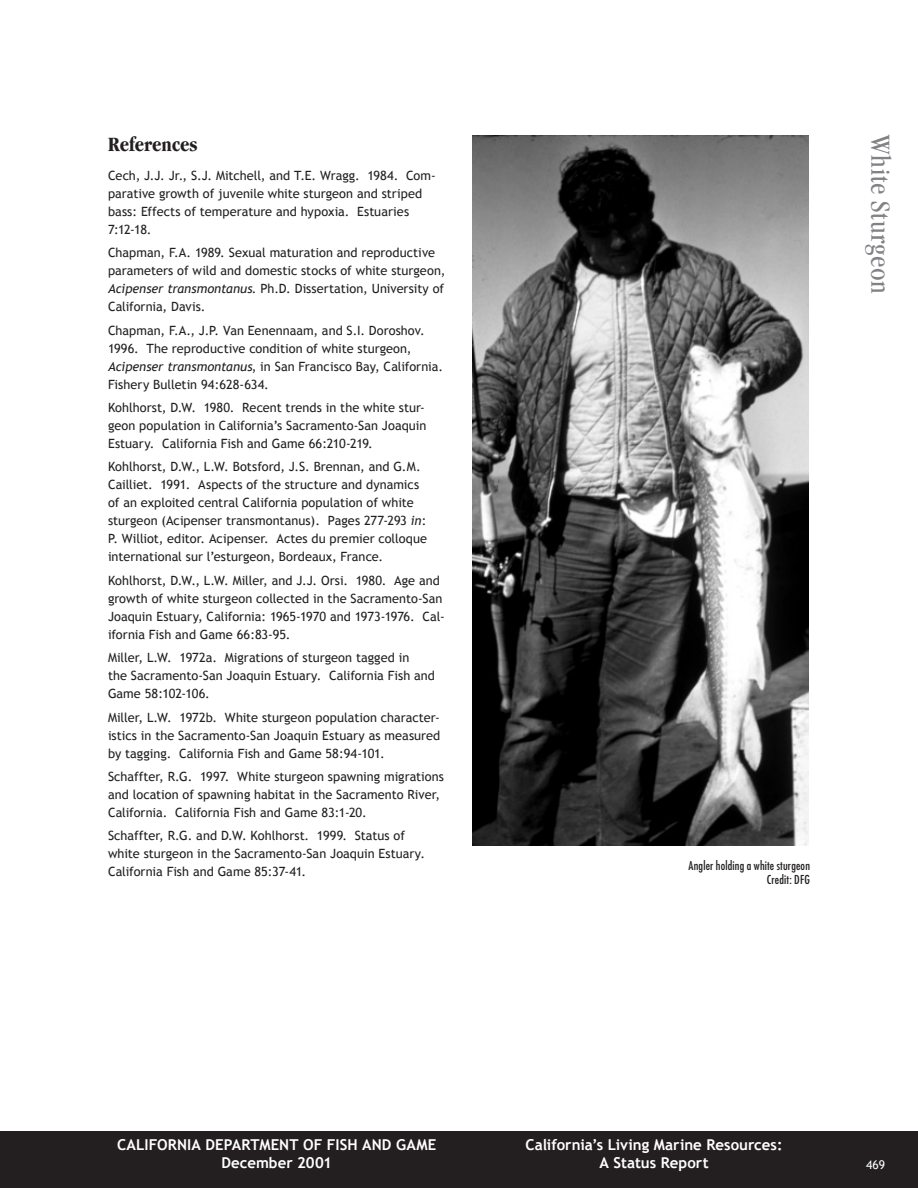
<style>
.page{position:relative;width:918px;height:1188px;background:#fff}
.page>*{position:absolute;margin:0;border:0;box-sizing:border-box;transform-origin:0 0}
.t1{font:condensed 28.5px "Garamond";letter-spacing:.025em;color:#808285}
.t2{font:700 condensed 21px "Garamond";color:#231f20}
.t3{font:700 15px/18px "Trebuchet MS";letter-spacing:.005em;color:#fff;text-align:center}
.t4{font:12.75px/18px "Trebuchet MS";color:#231f20}
.t5{font:condensed 12px/13.5px "Futura";letter-spacing:.015em;color:#231f20;text-align:right}
.t6{font:12px "Trebuchet MS";color:#fff}
.s1{font-style:italic}
</style>
<div class="page">
<div style="left:0;top:1131px;width:918px;height:57px;background:#231f20"></div>
<img style="left:472px;top:135px;width:337px;height:711px">
<h2 class="t2" style="left:108px;top:132px;width:91px">References</h2>
<p class="t4" style="left:108px;top:167px;width:329px">Cech, J.J. Jr., S.J. Mitchell, and T.E. Wragg. 1984. Com&shy;parative growth of juvenile white sturgeon and striped bass: Effects of temperature and hypoxia. Estuaries 7:12-18.</p>
<p class="t4" style="left:108px;top:244px;width:339px">Chapman, F.A. 1989. Sexual maturation and reproductive parameters of wild and domestic stocks of white sturgeon, <span class="s1">Acipenser transmontanus</span>. Ph.D. Dissertation, University of California, Davis.</p>
<p class="t4" style="left:108px;top:321px;width:337px">Chapman, F.A., J.P. Van Eenennaam, and S.I. Doroshov.<br>1996. The reproductive condition of white sturgeon, <span class="s1">Acipenser transmontanus</span>, in San Francisco Bay, California.<br>Fishery Bulletin 94:628-634.</p>
<p class="t4" style="left:108px;top:399px;width:320px;text-align:justify">Kohlhorst, D.W. 1980. Recent trends in the white stur&shy;geon population in California’s Sacramento-San Joaquin Estuary. California Fish and Game 66:210-219.</p>
<p class="t4" style="left:108px;top:458px;width:321px">Kohlhorst, D.W., L.W. Botsford, J.S. Brennan, and G.M.<br>Cailliet. 1991. Aspects of the structure and dynamics of an exploited central California population of white sturgeon (Acipenser transmontanus). Pages 277-293 <span class="s1">in</span>:<br>P. Williot, editor. Acipenser. Actes du premier colloque international sur l’esturgeon, Bordeaux, France.</p>
<p class="t4" style="left:108px;top:572px;width:338px">Kohlhorst, D.W., L.W. Miller, and J.J. Orsi. 1980. Age and growth of white sturgeon collected in the Sacramento-San Joaquin Estuary, California: 1965-1970 and 1973-1976. Cal&shy;ifornia Fish and Game 66:83-95.</p>
<p class="t4" style="left:108px;top:649px;width:329px">Miller, L.W. 1972a. Migrations of sturgeon tagged in<br>the Sacramento-San Joaquin Estuary. California Fish and<br>Game 58:102-106.</p>
<p class="t4" style="left:108px;top:708px;width:334px;text-align:justify">Miller, L.W. 1972b. White sturgeon population character&shy;istics in the Sacramento-San Joaquin Estuary as measured by tagging. California Fish and Game 58:94-101.</p>
<p class="t4" style="left:108px;top:768px;width:338px">Schaffter, R.G. 1997. White sturgeon spawning migrations and location of spawning habitat in the Sacramento River,<br>California. California Fish and Game 83:1-20.</p>
<p class="t4" style="left:108px;top:827px;width:319px">Schaffter, R.G. and D.W. Kohlhorst. 1999. Status of white sturgeon in the Sacramento-San Joaquin Estuary.<br>California Fish and Game 85:37-41.</p>
<h1 class="t1" style="left:898px;top:135px;width:160px;rotate:90deg">White Sturgeon</h1>
<p class="t5" style="left:688px;top:859px;width:123px">Angler holding a white sturgeon<br>Credit: DFG</p>
<p class="t3" style="left:117px;top:1136px;width:321px">CALIFORNIA DEPARTMENT OF FISH AND GAME<br>December 2001</p>
<p class="t3" style="left:526px;top:1136px;width:259px">California’s Living Marine Resources:<br>A Status Report</p>
<p class="t6" style="left:866px;top:1157px;width:20px">469</p>
</div>
